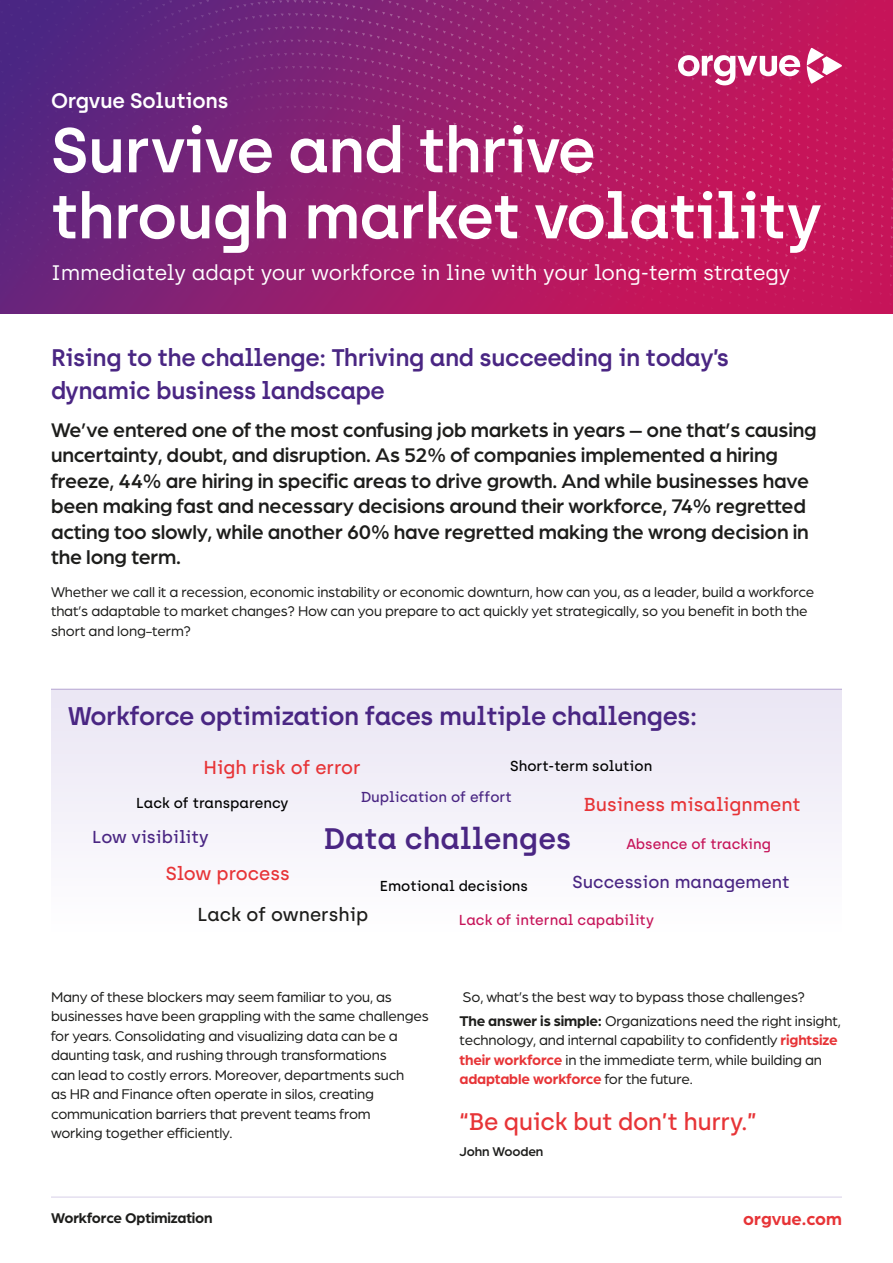
<style>
.page{position:relative;width:893px;height:1263px;background:#fff}
.page>*{position:absolute;margin:0;border:0;box-sizing:border-box;transform-origin:0 0}
.t1{font:600 63px/66px "Archia";letter-spacing:-.02em;color:#fff}
.t2{font:600 29.7px "Archia";color:#4a2683}
.t3{font:600 25.5px "Archia";letter-spacing:-.02em;color:#4a2683}
.t4{font:600 24px/33px "Archia";letter-spacing:-.02em;color:#4a2683}
.t5{font:500 24px "Archia";letter-spacing:-.02em;color:#e73437}
.t6{font:500 21px/25.5px "Arboria";letter-spacing:-.01em;color:#1d1d1b}
.t7{font:21px "Archia";letter-spacing:-.01em;color:#fff}
.t8{font:600 21px "Archia";letter-spacing:-.01em;color:#fff}
.t9{font:500 18.75px "Archia";color:#e73437}
.t10{font:500 18.75px "Archia";color:#1d1d1b}
.t11{font:700 18px "Arboria";color:#e73437}
.t12{font:500 17.25px "Archia";color:#4a2683}
.t13{font:15px/19.5px "Arboria";letter-spacing:-.01em;color:#1d1d1b}
.t14{font:700 15px "Arboria";letter-spacing:-.01em;color:#1d1d1b}
.t15{font:500 14.4px "Archia";color:#010101}
.t16{font:500 14.4px "Archia";color:#c61459}
.t17{font:500 14.4px "Archia";color:#4a2683}
.t18{font:500 13.5px "Arboria";letter-spacing:-.01em;color:#1d1d1b}
.s1{font-weight:700}
.s2{font-weight:700;color:#e73437}
</style>
<div class="page">
<hr style="left:51px;top:689px;width:791px;height:1px;background:#c4b7db">
<div style="left:51px;top:690px;width:791px;height:270px;background:#f5f3fa"></div>
<svg style="left:0;top:0;width:893px;height:314px;background:#981f6d"></svg>
<hr style="left:51px;top:1197px;width:791px;height:1px;background:#d7cfe8">
<h3 class="t8" style="left:51px;top:88px;width:179px">Orgvue Solutions</h3>
<h1 class="t1" style="left:51px;top:117px;width:772px">Survive and thrive through market volatility</h1>
<h3 class="t7" style="left:51px;top:260px;width:741px">Immediately adapt your workforce in line with your long-term strategy</h3>
<h3 class="t4" style="left:51px;top:340px;width:680px">Rising to the challenge: Thriving and succeeding in today’s dynamic business landscape</h3>
<p class="t6" style="left:51px;top:416px;width:767px">We’ve entered one of the most confusing job markets in years – one that’s causing uncertainty, doubt, and disruption. As 52% of companies implemented a hiring freeze, 44% are hiring in specific areas to drive growth. And while businesses have been making fast and necessary decisions around their workforce, 74% regretted acting too slowly, while another 60% have regretted making the wrong decision in the long term.</p>
<p class="t13" style="left:51px;top:581px;width:765px">Whether we call it a recession, economic instability or economic downturn, how can you, as a leader, build a workforce that’s adaptable to market changes? How can you prepare to act quickly yet strategically, so you benefit in both the short and long-term?</p>
<h3 class="t3" style="left:68px;top:700px;width:630px">Workforce optimization faces multiple challenges:</h3>
<p class="t9" style="left:203px;top:756px;width:159px">High risk of error</p>
<p class="t15" style="left:510px;top:757px;width:144px">Short-term solution</p>
<p class="t15" style="left:136px;top:794px;width:154px">Lack of transparency</p>
<p class="t17" style="left:361px;top:788px;width:153px">Duplication of effort</p>
<h2 class="t2" style="left:324px;top:821px;width:249px">Data challenges</h2>
<p class="t16" style="left:626px;top:835px;width:146px">Absence of tracking</p>
<p class="t9" style="left:166px;top:862px;width:126px">Slow process</p>
<p class="t9" style="left:583px;top:794px;width:219px">Business misalignment</p>
<p class="t12" style="left:92px;top:827px;width:118px">Low visibility</p>
<p class="t12" style="left:573px;top:872px;width:219px">Succession management</p>
<p class="t15" style="left:380px;top:877px;width:150px">Emotional decisions</p>
<p class="t10" style="left:197px;top:903px;width:172px">Lack of ownership</p>
<p class="t16" style="left:459px;top:911px;width:197px">Lack of internal capability</p>
<p class="t13" style="left:51px;top:986px;width:379px">Many of these blockers may seem familiar to you, as businesses have been grappling with the same challenges for years. Consolidating and visualizing data can be a daunting task, and rushing through transformations<br>can lead to costly errors. Moreover, departments such<br>as HR and Finance often operate in silos, creating communication barriers that prevent teams from<br>working together efficiently.</p>
<p class="t13" style="left:459px;top:984px;width:383px;line-height:23.7px">So, what’s the best way to bypass those challenges?<br><span class="s1">The answer is simple:</span> Organizations need the right insight,</p>
<p class="t13" style="left:459px;top:1030px;width:380px">technology, and internal capability to confidently <span class="s2">rightsize their workforce</span> in the immediate term, while building an <span class="s2">adaptable workforce</span> for the future.</p>
<h3 class="t5" style="left:459px;top:1107px;width:299px">“Be quick but don’t hurry.”</h3>
<p class="t18" style="left:459px;top:1143px;width:86px">John Wooden</p>
<p class="t14" style="left:51px;top:1208px;width:163px">Workforce Optimization</p>
<p class="t11" style="left:743px;top:1206px;width:100px">orgvue.com</p>
</div>
